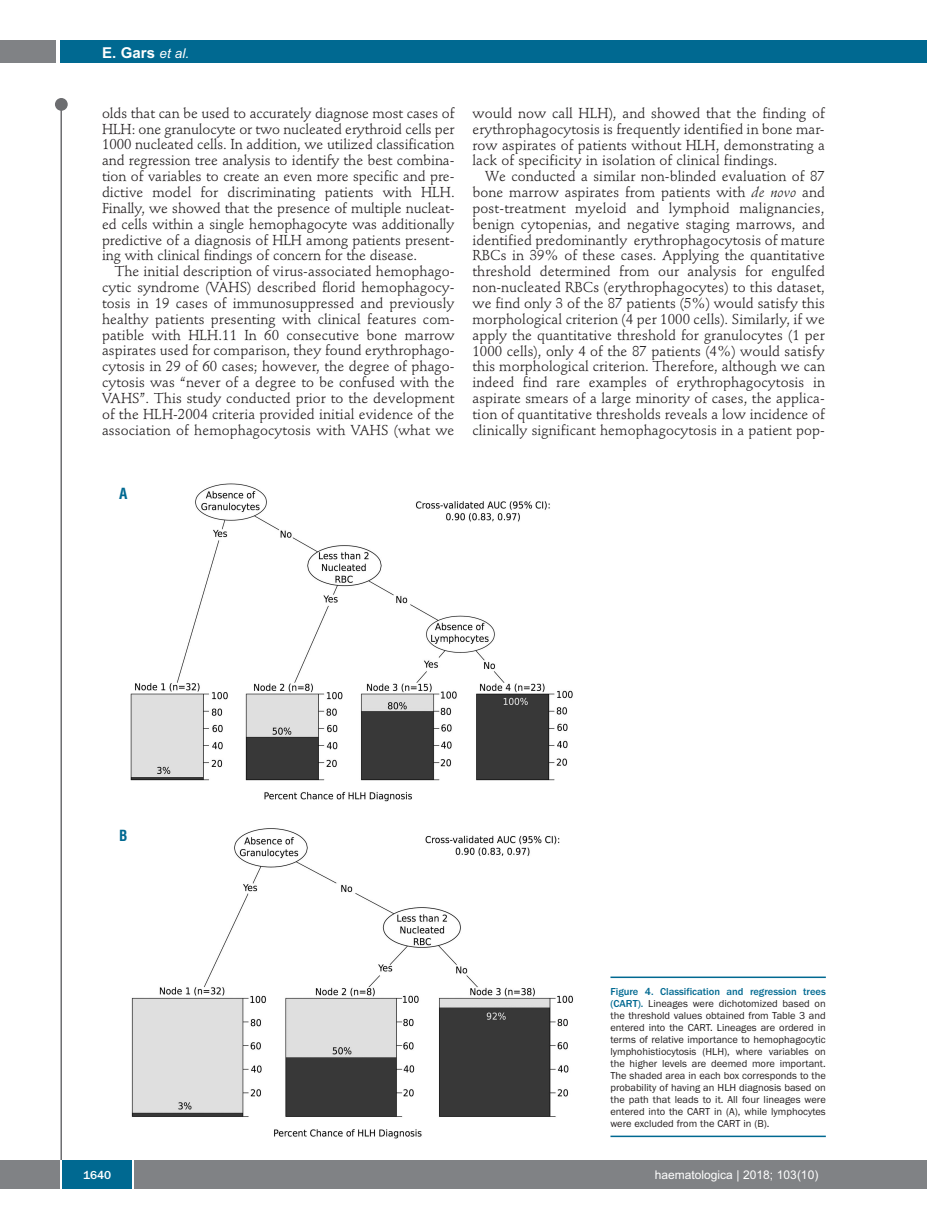
<style>
.page{position:relative;width:927px;height:1225px;background:#fff}
.page>*{position:absolute;margin:0;border:0;box-sizing:border-box;transform-origin:0 0}
.t1{font:700 15px "Arial";color:#fff}
.t2{font:700 condensed 15px "Helvetica";color:#006991}
.t3{font:14.25px/15.9px "Stempel Schneidler";letter-spacing:.005em;color:#231f20;text-align:justify}
.t4{font:12px "Arial";color:#fff}
.t5{font:500 12px "Franklin Gothic";color:#fff}
.t6{font:10.5px/12px "Franklin Gothic";color:#231f20;text-align:justify}
.s1{font-weight:400;font-style:italic;font-size:13.5px}
.s2{font-style:italic}
.s3{font-weight:500;color:#006991}
</style>
<div class="page">
<div style="left:911px;top:40px;width:16px;height:22px;background:#006991"></div>
<div style="left:910px;top:1160px;width:17px;height:28px;background:#808285"></div>
<div style="left:55px;top:98px;width:13px;height:13px;background:#6c6d70;border-radius:50%"></div>
<hr style="left:60px;top:101px;width:2px;height:1061px;background:#6c6d70">
<div style="left:60px;top:40px;width:852px;height:22px;background:#006991"></div>
<div style="left:0;top:40px;width:56px;height:22px;background:#808285"></div>
<div style="left:0;top:1160px;width:911px;height:28px;background:#808285"></div>
<div style="left:62px;top:1160px;width:71px;height:28px;background:#006991"></div>
<hr style="left:60px;top:1160px;width:2px;height:28px;background:#fff">
<svg style="left:133px;top:1160px;width:1px;height:28px"></svg>
<img style="left:130px;top:483px;width:443px;height:656px">
<hr style="left:610px;top:976px;width:216px;height:2px;background:#006991">
<hr style="left:610px;top:1135px;width:216px;height:2px;background:#006991">
<p class="t1" style="left:102px;top:44px;width:89px">E. Gars <span class="s1">et al.</span></p>
<p class="t3" style="left:102px;top:106px;width:354px">olds that can be used to accurately diagnose most cases of HLH: one granulocyte or two nucleated erythroid cells per 1000 nucleated cells. In addition, we utilized classification and regression tree analysis to identify the best combina&shy;tion of variables to create an even more specific and pre&shy;dictive model for discriminating patients with HLH.<br>Finally, we showed that the presence of multiple nucleat&shy;ed cells within a single hemophagocyte was additionally predictive of a diagnosis of HLH among patients present&shy;ing with clinical findings of concern for the disease.</p>
<p class="t3" style="left:102px;top:265px;width:354px;text-indent:13px">The initial description of virus-associated hemophago&shy;cytic syndrome (VAHS) described florid hemophagocy&shy;tosis in 19 cases of immunosuppressed and previously healthy patients presenting with clinical features com&shy;patible with HLH.11 In 60 consecutive bone marrow aspirates used for comparison, they found erythrophago&shy;cytosis in 29 of 60 cases; however, the degree of phago&shy;cytosis was “never of a degree to be confused with the VAHS”. This study conducted prior to the development of the HLH-2004 criteria provided initial evidence of the association of hemophagocytosis with VAHS (what we</p>
<p class="t3" style="left:472px;top:106px;width:354px">would now call HLH), and showed that the finding of erythrophagocytosis is frequently identified in bone mar&shy;row aspirates of patients without HLH, demonstrating a lack of specificity in isolation of clinical findings.</p>
<p class="t3" style="left:472px;top:170px;width:354px;text-indent:13px">We conducted a similar non-blinded evaluation of 87 bone marrow aspirates from patients with <span class="s2">de novo</span> and post-treatment myeloid and lymphoid malignancies, benign cytopenias, and negative staging marrows, and identified predominantly erythrophagocytosis of mature RBCs in 39% of these cases. Applying the quantitative threshold determined from our analysis for engulfed non-nucleated RBCs (erythrophagocytes) to this dataset, we find only 3 of the 87 patients (5%) would satisfy this morphological criterion (4 per 1000 cells). Similarly, if we apply the quantitative threshold for granulocytes (1 per 1000 cells), only 4 of the 87 patients (4%) would satisfy this morphological criterion. Therefore, although we can indeed find rare examples of erythrophagocytosis in aspirate smears of a large minority of cases, the applica&shy;tion of quantitative thresholds reveals a low incidence of clinically significant hemophagocytosis in a patient pop-</p>
<p class="t2" style="left:119px;top:485px;width:10px">A</p>
<p class="t2" style="left:119px;top:827px;width:10px">B</p>
<p class="t6" style="left:610px;top:985px;width:217px"><span class="s3">Figure 4. Classification and regression trees (CART).</span> Lineages were dichotomized based on the threshold values obtained from Table 3 and entered into the CART. Lineages are ordered in terms of relative importance to hemophagocytic lymphohistiocytosis (HLH), where variables on the higher levels are deemed more important.<br>The shaded area in each box corresponds to the probability of having an HLH diagnosis based on the path that leads to it. All four lineages were entered into the CART in (A), while lymphocytes were excluded from the CART in (B).</p>
<p class="t5" style="left:83px;top:1167px;width:29px">1640</p>
<p class="t4" style="left:655px;top:1167px;width:165px">haematologica | 2018; 103(10)</p>
</div>
